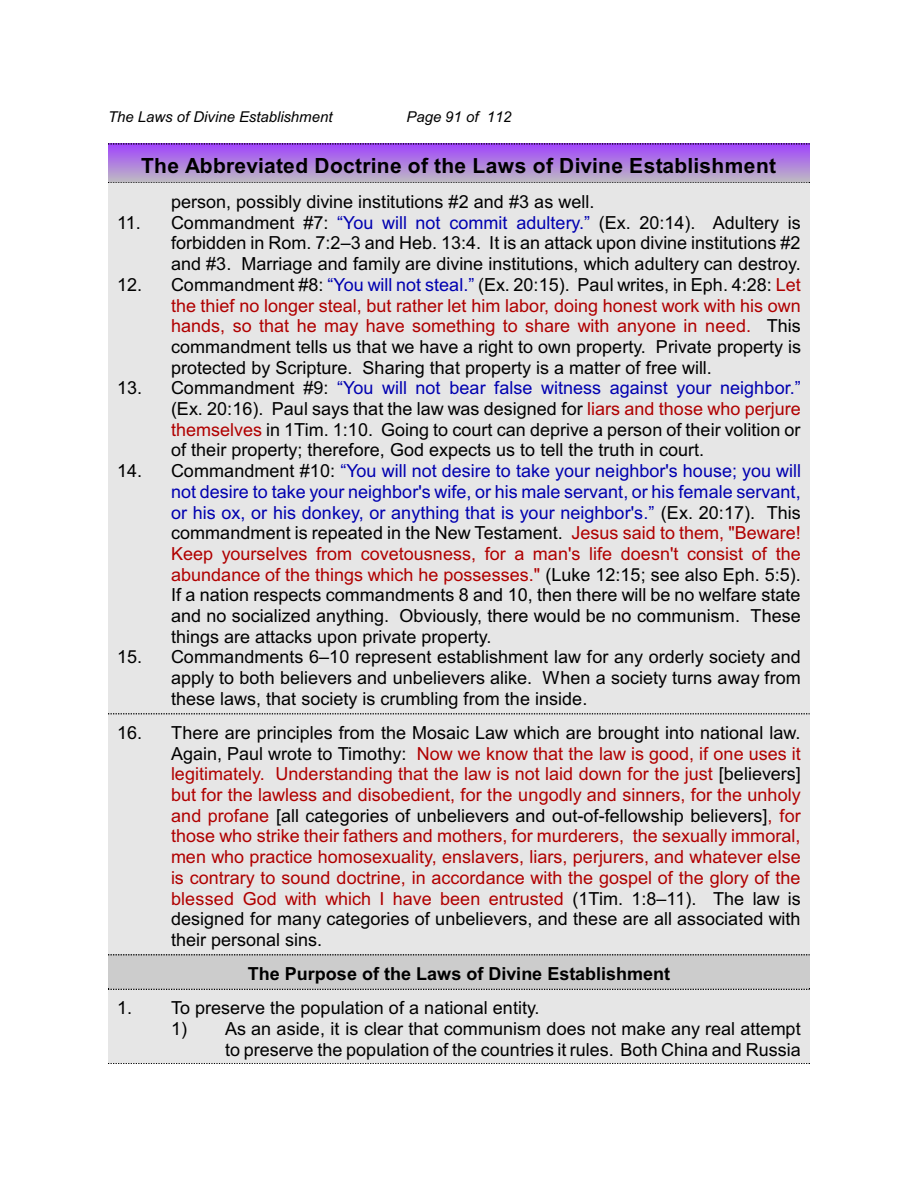
<style>
.page{position:relative;width:918px;height:1188px;background:#fff}
.page>*{position:absolute;margin:0;border:0;box-sizing:border-box;transform-origin:0 0}
.t1{font:700 21px "Arial";letter-spacing:.015em;color:#000}
.t2{font:18px/20.7px "Arial";color:#000;text-align:justify}
.t3{font:18px/20.7px "Arial";color:#b00000;text-align:justify}
.t4{font:700 18px "Arial";color:#000}
.t5{font:italic 15px "Arial";color:#000}
.s1{color:#0000b0}
.s2{color:#b00000}
.s3{color:#000}
</style>
<div class="page">
<img style="left:108px;top:145px;width:702px;height:37px">
<svg style="left:108px;top:143px;width:702px;height:2px"></svg>
<svg style="left:108px;top:182px;width:702px;height:2px"></svg>
<div style="left:108px;top:184px;width:702px;height:529px;background:#e6e6e6"></div>
<div style="left:108px;top:713px;width:702px;height:241px;background:#e6e6e6"></div>
<svg style="left:108px;top:713px;width:702px;height:1px"></svg>
<div style="left:108px;top:954px;width:702px;height:35px;background:#ccc"></div>
<svg style="left:108px;top:954px;width:702px;height:1px"></svg>
<svg style="left:108px;top:1063px;width:702px;height:1px"></svg>
<div style="left:108px;top:989px;width:702px;height:74px;background:#e6e6e6"></div>
<svg style="left:108px;top:989px;width:702px;height:1px"></svg>
<p class="t5" style="left:108px;top:111px;width:226px">The Laws of Divine Establishment</p>
<p class="t5" style="left:406px;top:111px;width:107px">Page 91 of 112</p>
<p class="t1" style="left:141px;top:158px;width:636px">The Abbreviated Doctrine of the Laws of Divine Establishment</p>
<p class="t2" style="left:171px;top:193px;width:425px">person, possibly divine institutions #2 and #3 as well.</p>
<p class="t2" style="left:171px;top:214px;width:631px;text-indent:-54px">11. Commandment #7: <span class="s1">“You will not commit adultery.”</span> (Ex. 20:14). Adultery is forbidden in Rom. 7:2–3 and Heb. 13:4. It is an attack upon divine institutions #2 and #3. Marriage and family are divine institutions, which adultery can destroy.</p>
<p class="t2" style="left:171px;top:276px;width:632px;text-indent:-54px">12. Commandment #8: <span class="s1">“You will not steal.”</span> (Ex. 20:15). Paul writes, in Eph. 4:28: <span class="s2">Let the thief no longer steal, but rather let him labor, doing honest work with his own hands, so that he may have something to share with anyone in need.</span> This commandment tells us that we have a right to own property. Private property is protected by Scripture. Sharing that property is a matter of free will.</p>
<p class="t2" style="left:171px;top:379px;width:631px;text-indent:-54px">13. Commandment #9: <span class="s1">“You will not bear false witness against your neighbor.” </span>(Ex. 20:16). Paul says that the law was designed for <span class="s2">liars and those who perjure themselves</span> in 1Tim. 1:10. Going to court can deprive a person of their volition or of their property; therefore, God expects us to tell the truth in court.</p>
<p class="t2" style="left:171px;top:462px;width:632px;text-indent:-54px">14. Commandment #10: <span class="s1">“You will not desire to take your neighbor's house; you will not desire to take your neighbor's wife, or his male servant, or his female servant, or his ox, or his donkey, or anything that is your neighbor's.”</span> (Ex. 20:17). This commandment is repeated in the New Testament. <span class="s2">Jesus said to them, "Beware!<br>Keep yourselves from covetousness, for a man's life doesn't consist of the abundance of the things which he possesses."</span> (Luke 12:15; see also Eph. 5:5).<br>If a nation respects commandments 8 and 10, then there will be no welfare state and no socialized anything. Obviously, there would be no communism. These things are attacks upon private property.</p>
<p class="t2" style="left:171px;top:648px;width:631px;text-indent:-54px">15. Commandments 6–10 represent establishment law for any orderly society and apply to both believers and unbelievers alike. When a society turns away from these laws, that society is crumbling from the inside.</p>
<p class="t3" style="left:171px;top:724px;width:631px;text-indent:-54px"><span class="s3">16. There are principles from the Mosaic Law which are brought into national law.<br>Again, Paul wrote to Timothy:</span> Now we know that the law is good, if one uses it legitimately. Understanding that the law is not laid down for the just <span class="s3">[believers] </span>but for the lawless and disobedient, for the ungodly and sinners, for the unholy and profane <span class="s3">[all categories of unbelievers and out-of-fellowship believers]</span>, for those who strike their fathers and mothers, for murderers, the sexually immoral, men who practice homosexuality, enslavers, liars, perjurers, and whatever else is contrary to sound doctrine, in accordance with the gospel of the glory of the blessed God with which I have been entrusted <span class="s3">(1Tim. 1:8–11). The law is designed for many categories of unbelievers, and these are all associated with their personal sins.</span></p>
<p class="t4" style="left:248px;top:967px;width:424px">The Purpose of the Laws of Divine Establishment</p>
<p class="t2" style="left:117px;top:999px;width:424px">1. To preserve the population of a national entity.</p>
<p class="t2" style="left:171px;top:1020px;width:631px;text-align:right">1) As an aside, it is clear that communism does not make any real attempt to preserve the population of the countries it rules. Both China and Russia</p>
</div>
